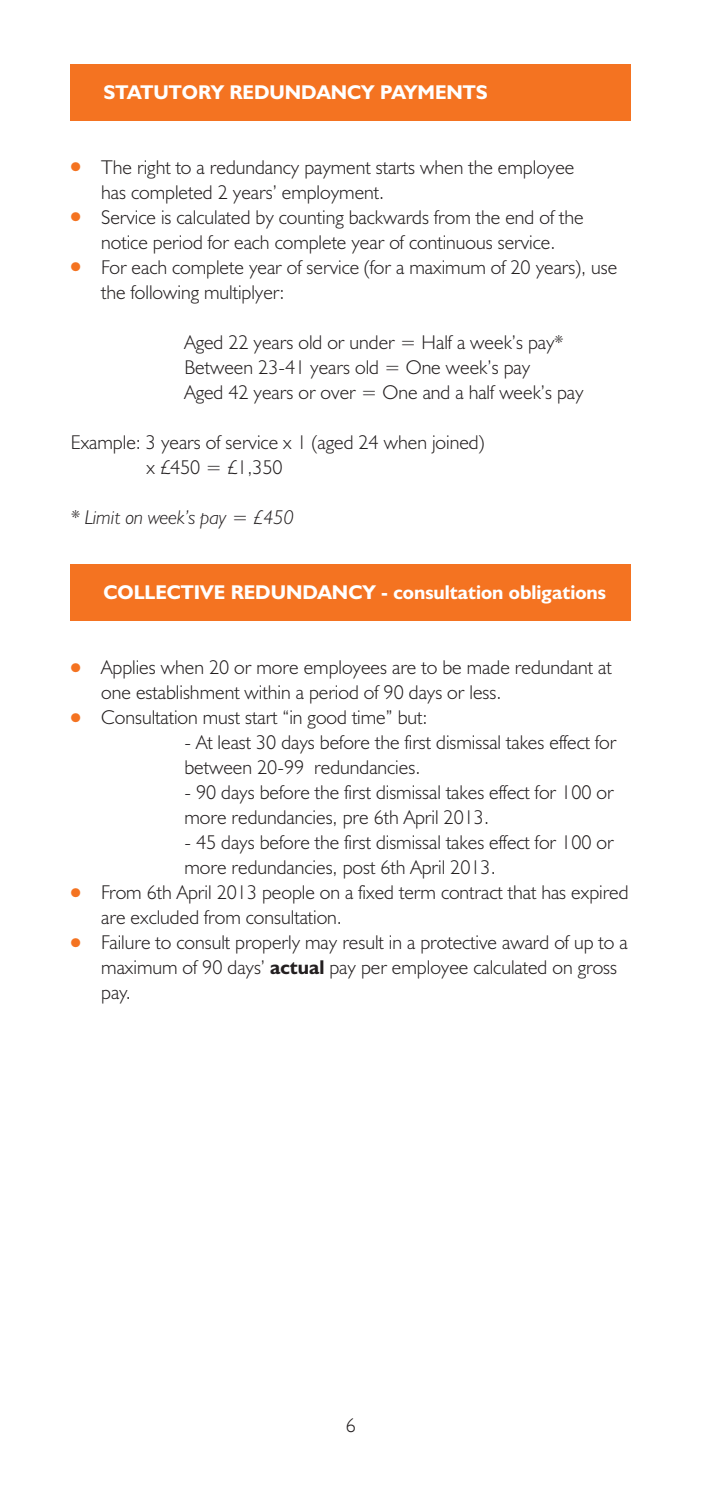
<style>
.page{position:relative;width:702px;height:1489px;background:#fff}
.page>*{position:absolute;margin:0;border:0;box-sizing:border-box;transform-origin:0 0}
.t1{font:300 20px/25px "Humanist 521 BT";color:#231f20}
.t2{font:700 20px "Humanist 521 BT";color:#fff}
.t3{font:italic 300 20px "Humanist 521 BT";color:#231f20}
.s1{color:#f47321}
.s2{font-weight:700}
</style>
<div class="page">
<div style="left:71px;top:564px;width:560px;height:57px;background:#f47321"></div>
<div style="left:71px;top:64px;width:560px;height:56px;background:#f47321"></div>
<p class="t2" style="left:104px;top:85px;width:385px">STATUTORY REDUNDANCY PAYMENTS</p>
<p class="t1" style="left:101px;top:157px;width:474px;text-indent:-30px"><span class="s1">●</span> The right to a redundancy payment starts when the employee has completed 2 years’ employment.</p>
<p class="t1" style="left:71px;top:207px;width:514px;text-align:center"><span class="s1">●</span> Service is calculated by counting backwards from the end of the notice period for each complete year of continuous service.</p>
<p class="t1" style="left:101px;top:257px;width:517px;text-indent:-30px"><span class="s1">●</span> For each complete year of service (for a maximum of 20 years), use the following multiplyer:</p>
<p class="t1" style="left:184px;top:332px;width:401px">Aged 22 years old or under = Half a week’s pay*<br>Between 23-41 years old = One week’s pay<br>Aged 42 years or over = One and a half week’s pay</p>
<p class="t1" style="left:146px;top:432px;width:339px;text-indent:-75px">Example: 3 years of service x 1 (aged 24 when joined) x £450 = £1,350</p>
<p class="t3" style="left:71px;top:510px;width:224px">* Limit on week’s pay = £450</p>
<p class="t2" style="left:104px;top:585px;width:504px">COLLECTIVE REDUNDANCY - consultation obligations</p>
<p class="t1" style="left:101px;top:657px;width:512px;text-indent:-30px"><span class="s1">●</span> Applies when 20 or more employees are to be made redundant at one establishment within a period of 90 days or less.</p>
<p class="t1" style="left:71px;top:707px;width:358px"><span class="s1">●</span> Consultation must start “in good time” but:</p>
<p class="t1" style="left:184px;top:732px;width:433px">- At least 30 days before the first dismissal takes effect for between 20-99 redundancies.</p>
<p class="t1" style="left:184px;top:782px;width:431px">- 90 days before the first dismissal takes effect for 100 or more redundancies, pre 6th April 2013.</p>
<p class="t1" style="left:184px;top:832px;width:431px">- 45 days before the first dismissal takes effect for 100 or more redundancies, post 6th April 2013.</p>
<p class="t1" style="left:101px;top:882px;width:529px;text-indent:-30px"><span class="s1">●</span> From 6th April 2013 people on a fixed term contract that has expired are excluded from consultation.</p>
<p class="t1" style="left:101px;top:932px;width:528px;text-indent:-30px"><span class="s1">●</span> Failure to consult properly may result in a protective award of up to a maximum of 90 days’ <span class="s2">actual</span> pay per employee calculated on gross pay.</p>
<p class="t1" style="left:346px;top:1414px;width:12px">6</p>
</div>
